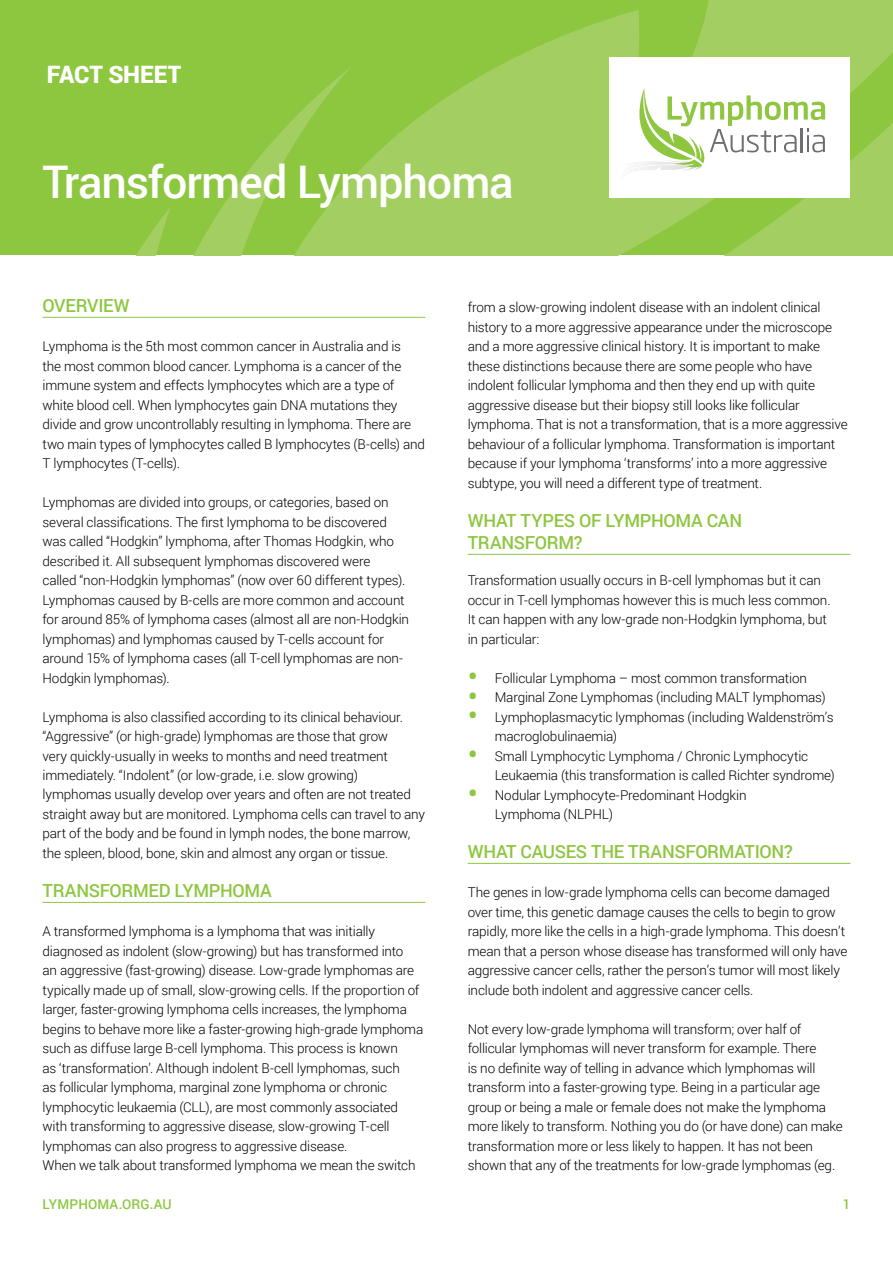
<style>
.page{position:relative;width:893px;height:1263px;background:#fff}
.page>*{position:absolute;margin:0;border:0;box-sizing:border-box;transform-origin:0 0}
.t1{font:500 45px "Roboto";letter-spacing:-.025em;color:#fff}
.t2{font:900 24px "Roboto";letter-spacing:-.005em;color:#fff}
.t3{font:500 18px/22.5px "Roboto";letter-spacing:-.02em;color:#8dc63f}
.t4{font:300 13.5px/19.5px "Roboto";letter-spacing:-.01em;color:#000}
.t5{font:500 13.5px "Roboto";letter-spacing:.01em;color:#8dc63f}
.s1{font-weight:400;font-size:30px;color:#8dc63f}
</style>
<div class="page">
<div style="left:0;top:0;width:893px;height:255px;background:#8dc63f"></div>
<svg style="left:136px;top:135px;width:143px;height:120px"></svg>
<svg style="left:279px;top:0;width:614px;height:255px;fill:#a3cf62"></svg>
<div style="left:609px;top:57px;width:241px;height:141px;background:#fff"></div>
<svg style="left:606px;top:87px;width:219px;height:111px"></svg>
<hr style="left:43px;top:317px;width:382px;height:1px;background:#8dc63f">
<hr style="left:43px;top:902px;width:382px;height:1px;background:#8dc63f">
<hr style="left:468px;top:554px;width:382px;height:1px;background:#8dc63f">
<hr style="left:468px;top:863px;width:382px;height:1px;background:#8dc63f">
<h2 class="t2" style="left:47px;top:57px;width:136px">FACT SHEET</h2>
<h1 class="t1" style="left:43px;top:150px;width:473px">Transformed Lymphoma</h1>
<h3 class="t3" style="left:43px;top:294px;width:89px">OVERVIEW</h3>
<p class="t4" style="left:43px;top:336px;width:384px">Lymphoma is the 5th most common cancer in Australia and is<br>the most common blood cancer. Lymphoma is a cancer of the immune system and effects lymphocytes which are a type of white blood cell. When lymphocytes gain DNA mutations they divide and grow uncontrollably resulting in lymphoma. There are two main types of lymphocytes called B lymphocytes (B-cells) and T lymphocytes (T-cells).</p>
<p class="t4" style="left:43px;top:492px;width:368px">Lymphomas are divided into groups, or categories, based on several classifications. The first lymphoma to be discovered was called “Hodgkin” lymphoma, after Thomas Hodgkin, who described it. All subsequent lymphomas discovered were<br>called “non-Hodgkin lymphomas” (now over 60 different types).<br>Lymphomas caused by B-cells are more common and account for around 85% of lymphoma cases (almost all are non-Hodgkin lymphomas) and lymphomas caused by T-cells account for around 15% of lymphoma cases (all T-cell lymphomas are non-Hodgkin lymphomas).</p>
<p class="t4" style="left:43px;top:706px;width:384px">Lymphoma is also classified according to its clinical behaviour. “Aggressive” (or high-grade) lymphomas are those that grow<br>very quickly-usually in weeks to months and need treatment immediately. “Indolent” (or low-grade, i.e. slow growing) lymphomas usually develop over years and often are not treated straight away but are monitored. Lymphoma cells can travel to any part of the body and be found in lymph nodes, the bone marrow, the spleen, blood, bone, skin and almost any organ or tissue.</p>
<h3 class="t3" style="left:43px;top:879px;width:231px">TRANSFORMED LYMPHOMA</h3>
<p class="t4" style="left:43px;top:921px;width:382px">A transformed lymphoma is a lymphoma that was initially diagnosed as indolent (slow-growing) but has transformed into<br>an aggressive (fast-growing) disease. Low-grade lymphomas are typically made up of small, slow-growing cells. If the proportion of larger, faster-growing lymphoma cells increases, the lymphoma begins to behave more like a faster-growing high-grade lymphoma such as diffuse large B-cell lymphoma. This process is known<br>as ‘transformation’. Although indolent B-cell lymphomas, such<br>as follicular lymphoma, marginal zone lymphoma or chronic lymphocytic leukaemia (CLL), are most commonly associated with transforming to aggressive disease, slow-growing T-cell lymphomas can also progress to aggressive disease.<br>When we talk about transformed lymphoma we mean the switch</p>
<p class="t4" style="left:468px;top:297px;width:382px">from a slow-growing indolent disease with an indolent clinical history to a more aggressive appearance under the microscope and a more aggressive clinical history. It is important to make these distinctions because there are some people who have indolent follicular lymphoma and then they end up with quite aggressive disease but their biopsy still looks like follicular lymphoma. That is not a transformation, that is a more aggressive behaviour of a follicular lymphoma. Transformation is important because if your lymphoma ‘transforms’ into a more aggressive subtype, you will need a different type of treatment.</p>
<h3 class="t3" style="left:468px;top:508px;width:276px">WHAT TYPES OF LYMPHOMA CAN<br>TRANSFORM?</h3>
<p class="t4" style="left:468px;top:570px;width:364px">Transformation usually occurs in B-cell lymphomas but it can occur in T-cell lymphomas however this is much less common.<br>It can happen with any low-grade non-Hodgkin lymphoma, but in particular:</p>
<p class="t4" style="left:468px;top:668px;width:341px"><span class="s1">•</span> Follicular Lymphoma – most common transformation</p>
<p class="t4" style="left:468px;top:687px;width:359px"><span class="s1">•</span> Marginal Zone Lymphomas (including MALT lymphomas)</p>
<p class="t4" style="left:495px;top:707px;width:340px;text-indent:-27px"><span class="s1">•</span> Lymphoplasmacytic lymphomas (including Waldenström’s macroglobulinaemia)</p>
<p class="t4" style="left:495px;top:746px;width:342px;text-indent:-27px"><span class="s1">•</span> Small Lymphocytic Lymphoma / Chronic Lymphocytic<br>Leukaemia (this transformation is called Richter syndrome)</p>
<p class="t4" style="left:495px;top:785px;width:253px;text-indent:-27px"><span class="s1">•</span> Nodular Lymphocyte-Predominant Hodgkin<br>Lymphoma (NLPHL)</p>
<h3 class="t3" style="left:468px;top:840px;width:327px">WHAT CAUSES THE TRANSFORMATION?</h3>
<p class="t4" style="left:468px;top:882px;width:381px">The genes in low-grade lymphoma cells can become damaged over time, this genetic damage causes the cells to begin to grow rapidly, more like the cells in a high-grade lymphoma. This doesn’t mean that a person whose disease has transformed will only have aggressive cancer cells, rather the person’s tumor will most likely include both indolent and aggressive cancer cells.</p>
<p class="t4" style="left:468px;top:1018px;width:377px">Not every low-grade lymphoma will transform; over half of follicular lymphomas will never transform for example. There<br>is no definite way of telling in advance which lymphomas will transform into a faster-growing type. Being in a particular age group or being a male or female does not make the lymphoma more likely to transform. Nothing you do (or have done) can make transformation more or less likely to happen. It has not been shown that any of the treatments for low-grade lymphomas (eg.</p>
<p class="t5" style="left:43px;top:1195px;width:131px">LYMPHOMA.ORG.AU</p>
<p class="t5" style="left:843px;top:1195px;width:9px">1</p>
</div>
